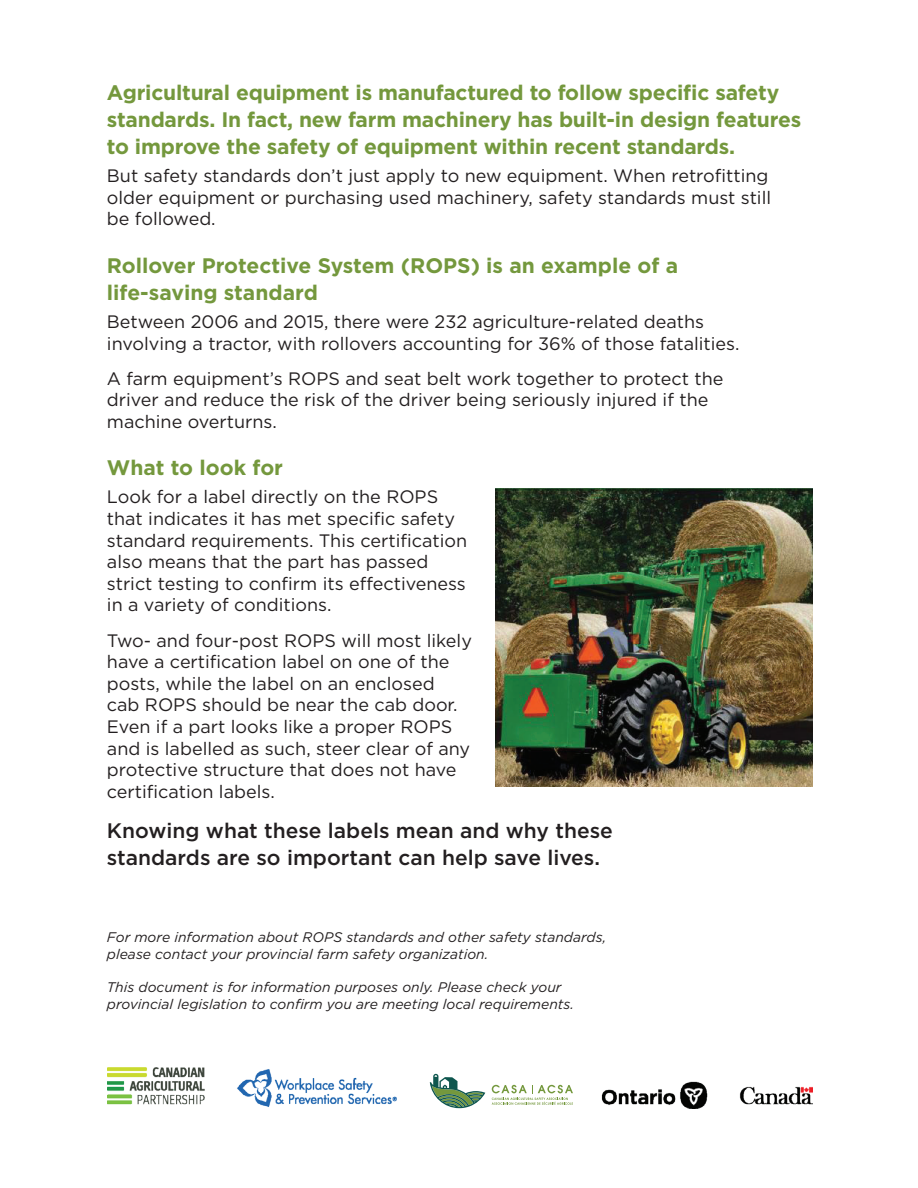
<style>
.page{position:relative;width:918px;height:1188px;background:#fff}
.page>*{position:absolute;margin:0;border:0;box-sizing:border-box;transform-origin:0 0}
.t1{font:700 21px/27px "Gotham HTF";letter-spacing:-.01em;color:#74983d}
.t2{font:500 21px/27px "Gotham HTF";color:#231f20}
.t3{font:18px/21.6px "Gotham HTF";color:#231f20}
.t4{font:italic 13.95px/16.6px "Gotham HTF";color:#231f20}
</style>
<div class="page">
<img style="left:495px;top:489px;width:317px;height:297px">
<svg style="left:492px;top:1085px;width:81px;height:20px"></svg>
<svg style="left:430px;top:1074px;width:55px;height:34px"></svg>
<img style="left:108px;top:1067px;width:97px;height:38px">
<img style="left:237px;top:1069px;width:160px;height:38px">
<img style="left:602px;top:1081px;width:106px;height:27px">
<img style="left:739px;top:1086px;width:73px;height:19px">
<p class="t1" style="left:107px;top:78px;width:696px">Agricultural equipment is manufactured to follow specific safety standards. In fact, new farm machinery has built-in design features to improve the safety of equipment within recent standards.</p>
<p class="t3" style="left:107px;top:165px;width:666px">But safety standards don’t just apply to new equipment. When retrofitting older equipment or purchasing used machinery, safety standards must still be followed.</p>
<p class="t1" style="left:107px;top:251px;width:573px">Rollover Protective System (ROPS) is an example of a life-saving standard</p>
<p class="t3" style="left:107px;top:311px;width:634px">Between 2006 and 2015, there were 232 agriculture-related deaths involving a tractor, with rollovers accounting for 36% of those fatalities.</p>
<p class="t3" style="left:107px;top:367px;width:618px">A farm equipment’s ROPS and seat belt work together to protect the driver and reduce the risk of the driver being seriously injured if the machine overturns.</p>
<p class="t1" style="left:107px;top:454px;width:178px">What to look for</p>
<p class="t3" style="left:107px;top:486px;width:362px">Look for a label directly on the ROPS that indicates it has met specific safety standard requirements. This certification also means that the part has passed strict testing to confirm its effectiveness in a variety of conditions.</p>
<p class="t3" style="left:107px;top:629px;width:367px">Two- and four-post ROPS will most likely have a certification label on one of the posts, while the label on an enclosed<br>cab ROPS should be near the cab door.<br>Even if a part looks like a proper ROPS and is labelled as such, steer clear of any protective structure that does not have certification labels.</p>
<p class="t2" style="left:107px;top:817px;width:508px">Knowing what these labels mean and why these standards are so important can help save lives.</p>
<p class="t4" style="left:107px;top:929px;width:501px">For more information about ROPS standards and other safety standards, please contact your provincial farm safety organization.</p>
<p class="t4" style="left:107px;top:979px;width:468px">This document is for information purposes only. Please check your provincial legislation to confirm you are meeting local requirements.</p>
</div>
